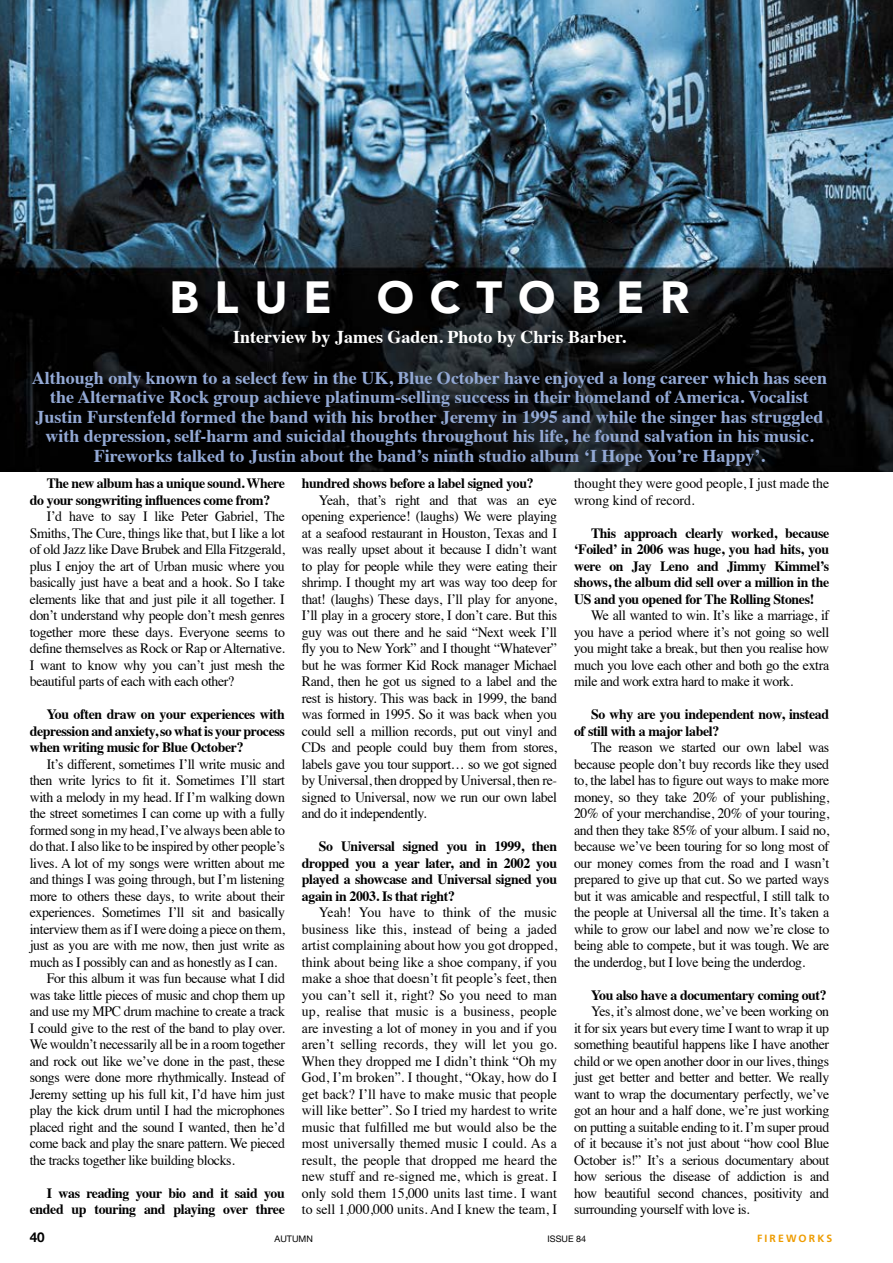
<style>
.page{position:relative;width:893px;height:1263px;background:#fff}
.page>*{position:absolute;margin:0;border:0;box-sizing:border-box;transform-origin:0 0}
.t1{font:900 45px "Avenir";letter-spacing:.35em;color:#fff}
.t2{font:700 18px/19.5px "Times";color:#93a9d5;text-align:center}
.t3{font:700 18px "Times";color:#fff}
.t4{font:14.25px/16.5px "Times";letter-spacing:-.025em;color:#000;text-align:justify}
.t5{font:700 14.25px/16.5px "Times";letter-spacing:-.025em;color:#000;text-align:justify}
.t6{font:14.25px/16.5px "Times";color:#000}
.t7{font:700 13.5px "Helvetica Neue";color:#000}
.t8{font:700 10.5px "Frutiger";letter-spacing:.2em;color:#ee9c00}
.t9{font:9px "Helvetica Neue";color:#000}
</style>
<div class="page">
<img style="left:0;top:0;width:893px;height:471px">
<h1 class="t1" style="left:170px;top:258px;width:521px">BLUE OCTOBER</h1>
<p class="t3" style="left:233px;top:319px;width:394px">Interview by James Gaden. Photo by Chris Barber.</p>
<p class="t2" style="left:32px;top:366px;width:797px">Although only known to a select few in the UK, Blue October have enjoyed a long career which has seen the Alternative Rock group achieve platinum-selling success in their homeland of America. Vocalist Justin Furstenfeld formed the band with his brother Jeremy in 1995 and while the singer has struggled with depression, self-harm and suicidal thoughts throughout his life, he found salvation in his music.<br>Fireworks talked to Justin about the band’s ninth studio album ‘I Hope You’re Happy’.</p>
<p class="t5" style="left:30px;top:473px;width:257px;text-indent:17px">The new album has a unique sound. Where do your songwriting influences come from?</p>
<p class="t4" style="left:30px;top:507px;width:257px;text-indent:17px">I’d have to say I like Peter Gabriel, The Smiths, The Cure, things like that, but I like a lot of old Jazz like Dave Brubek and Ella Fitzgerald, plus I enjoy the art of Urban music where you basically just have a beat and a hook. So I take elements like that and just pile it all together. I don’t understand why people don’t mesh genres together more these days. Everyone seems to define themselves as Rock or Rap or Alternative.<br>I want to know why you can’t just mesh the beautiful parts of each with each other?</p>
<p class="t5" style="left:30px;top:704px;width:257px;text-indent:17px">You often draw on your experiences with depression and anxiety, so what is your process when writing music for Blue October?</p>
<p class="t4" style="left:47px;top:754px;width:240px">It’s different, sometimes I’ll write music and</p>
<p class="t4" style="left:30px;top:771px;width:257px">then write lyrics to fit it. Sometimes I’ll start</p>
<p class="t4" style="left:30px;top:787px;width:257px">with a melody in my head. If I’m walking down</p>
<p class="t4" style="left:30px;top:804px;width:257px">the street sometimes I can come up with a fully</p>
<p class="t4" style="left:30px;top:820px;width:257px">formed song in my head, I’ve always been able to</p>
<p class="t4" style="left:30px;top:837px;width:257px">do that. I also like to be inspired by other people’s</p>
<p class="t4" style="left:30px;top:853px;width:257px">lives. A lot of my songs were written about me</p>
<p class="t4" style="left:30px;top:870px;width:257px">and things I was going through, but I’m listening</p>
<p class="t4" style="left:30px;top:886px;width:257px">more to others these days, to write about their</p>
<p class="t4" style="left:30px;top:903px;width:257px">experiences. Sometimes I’ll sit and basically</p>
<p class="t4" style="left:30px;top:919px;width:257px">interview them as if I were doing a piece on them,</p>
<p class="t4" style="left:30px;top:936px;width:257px">just as you are with me now, then just write as</p>
<p class="t4" style="left:30px;top:952px;width:249px">much as I possibly can and as honestly as I can.</p>
<p class="t4" style="left:47px;top:969px;width:240px">For this album it was fun because what I did</p>
<p class="t4" style="left:30px;top:985px;width:257px">was take little pieces of music and chop them up</p>
<p class="t4" style="left:30px;top:1002px;width:257px">and use my MPC drum machine to create a track</p>
<p class="t4" style="left:30px;top:1018px;width:257px">I could give to the rest of the band to play over.</p>
<p class="t4" style="left:30px;top:1035px;width:257px">We wouldn’t necessarily all be in a room together</p>
<p class="t4" style="left:30px;top:1051px;width:257px">and rock out like we’ve done in the past, these</p>
<p class="t4" style="left:30px;top:1068px;width:257px">songs were done more rhythmically. Instead of</p>
<p class="t4" style="left:30px;top:1084px;width:257px">Jeremy setting up his full kit, I’d have him just</p>
<p class="t4" style="left:30px;top:1101px;width:257px">play the kick drum until I had the microphones</p>
<p class="t4" style="left:30px;top:1117px;width:257px">placed right and the sound I wanted, then he’d</p>
<p class="t4" style="left:30px;top:1134px;width:257px">come back and play the snare pattern. We pieced</p>
<p class="t4" style="left:30px;top:1150px;width:207px">the tracks together like building blocks.</p>
<p class="t5" style="left:30px;top:1183px;width:257px;text-align:right">I was reading your bio and it said you ended up touring and playing over three</p>
<p class="t5" style="left:302px;top:474px;width:233px">hundred shows before a label signed you?</p>
<p class="t4" style="left:302px;top:490px;width:257px;text-indent:17px">Yeah, that’s right and that was an eye opening experience! (laughs) We were playing at a seafood restaurant in Houston, Texas and I was really upset about it because I didn’t want to play for people while they were eating their shrimp. I thought my art was way too deep for that! (laughs) These days, I’ll play for anyone, I’ll play in a grocery store, I don’t care. But this guy was out there and he said “Next week I’ll fly you to New York” and I thought “Whatever” but he was former Kid Rock manager Michael Rand, then he got us signed to a label and the rest is history. This was back in 1999, the band was formed in 1995. So it was back when you could sell a million records, put out vinyl and CDs and people could buy them from stores, labels gave you tour support… so we got signed by Universal, then dropped by Universal, then re&shy;signed to Universal, now we run our own label and do it independently.</p>
<p class="t5" style="left:302px;top:837px;width:257px;text-indent:17px">So Universal signed you in 1999, then dropped you a year later, and in 2002 you played a showcase and Universal signed you again in 2003. Is that right?</p>
<p class="t4" style="left:302px;top:903px;width:257px;text-indent:17px">Yeah! You have to think of the music business like this, instead of being a jaded artist complaining about how you got dropped, think about being like a shoe company, if you make a shoe that doesn’t fit people’s feet, then you can’t sell it, right? So you need to man up, realise that music is a business, people are investing a lot of money in you and if you aren’t selling records, they will let you go.<br>When they dropped me I didn’t think “Oh my God, I’m broken”. I thought, “Okay, how do I get back? I’ll have to make music that people will like better”. So I tried my hardest to write music that fulfilled me but would also be the most universally themed music I could. As a result, the people that dropped me heard the new stuff and re-signed me, which is great. I only sold them 15,000 units last time. I want to sell 1,000,000 units. And I knew the team, I</p>
<p class="t6" style="left:574px;top:474px;width:257px">thought they were good people, I just made the wrong kind of record.</p>
<p class="t5" style="left:574px;top:523px;width:257px;text-indent:17px">This approach clearly worked, because ‘Foiled’ in 2006 was huge, you had hits, you were on Jay Leno and Jimmy Kimmel’s shows, the album did sell over a million in the US and you opened for The Rolling Stones!</p>
<p class="t4" style="left:574px;top:606px;width:257px;text-indent:17px">We all wanted to win. It’s like a marriage, if you have a period where it’s not going so well you might take a break, but then you realise how much you love each other and both go the extra mile and work extra hard to make it work.</p>
<p class="t5" style="left:574px;top:705px;width:257px;text-indent:17px">So why are you independent now, instead of still with a major label?</p>
<p class="t4" style="left:574px;top:738px;width:257px;text-indent:17px">The reason we started our own label was because people don’t buy records like they used to, the label has to figure out ways to make more money, so they take 20% of your publishing, 20% of your merchandise, 20% of your touring, and then they take 85% of your album. I said no, because we’ve been touring for so long most of our money comes from the road and I wasn’t prepared to give up that cut. So we parted ways but it was amicable and respectful, I still talk to the people at Universal all the time. It’s taken a while to grow our label and now we’re close to being able to compete, but it was tough. We are the underdog, but I love being the underdog.</p>
<p class="t5" style="left:591px;top:985px;width:237px">You also have a documentary coming out?</p>
<p class="t4" style="left:574px;top:1002px;width:257px;text-indent:17px">Yes, it’s almost done, we’ve been working on it for six years but every time I want to wrap it up something beautiful happens like I have another child or we open another door in our lives, things just get better and better and better. We really want to wrap the documentary perfectly, we’ve got an hour and a half done, we’re just working on putting a suitable ending to it. I’m super proud of it because it’s not just about “how cool Blue October is!” It’s a serious documentary about how serious the disease of addiction is and how beautiful second chances, positivity and surrounding yourself with love is.</p>
<p class="t7" style="left:30px;top:1227px;width:17px">40</p>
<p class="t9" style="left:275px;top:1232px;width:40px">AUTUMN</p>
<p class="t9" style="left:548px;top:1232px;width:40px">ISSUE 84</p>
<p class="t8" style="left:757px;top:1232px;width:77px">FIREWORKS</p>
</div>
